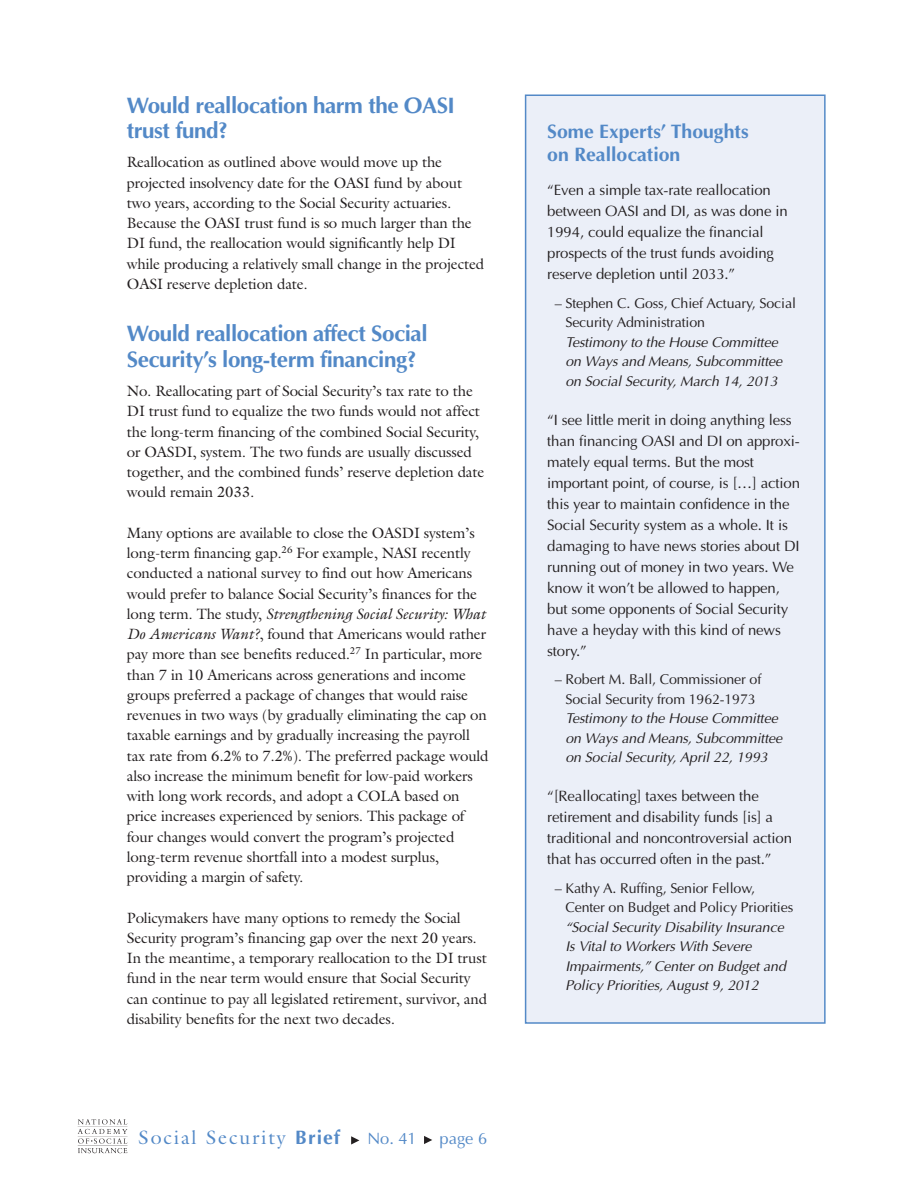
<style>
.page{position:relative;width:918px;height:1188px;background:#fff}
.page>*{position:absolute;margin:0;border:0;box-sizing:border-box;transform-origin:0 0}
.t1{font:700 22.5px/25.5px "Optima";letter-spacing:-.02em;color:#5389c7}
.t2{font:700 19.5px/22.5px "Optima";color:#5389c7}
.t3{font:19.5px "Galliard";letter-spacing:.1em;color:#5389c7}
.t4{font:16.5px "Optima";color:#5389c7}
.t5{font:15px/20.2px "Galliard";letter-spacing:-.01em;color:#231f20}
.t6{font:15px/21px "Optima";letter-spacing:-.01em;color:#231f20}
.t7{font:italic 14.25px/19.5px "Optima";letter-spacing:-.005em;color:#231f20}
.t8{font:14.25px/19.5px "Optima";letter-spacing:-.01em;color:#231f20}
.s1{font-style:italic}
.s2{font-family:"Optima";font-weight:700}
.s3{font-family:"Optima";font-size:13.5px;color:#fff}
.s4{font-family:"Optima";font-size:16.5px}
</style>
<div class="page">
<svg style="left:424px;top:1136px;width:8px;height:8px"></svg>
<svg style="left:351px;top:1136px;width:8px;height:9px"></svg>
<img style="left:77px;top:1119px;width:51px;height:35px">
<div style="left:526px;top:96px;width:298px;height:926px;background:#ebeff8"></div>
<div style="left:525px;top:94px;width:301px;height:930px;border:2px solid #5389c7"></div>
<h1 class="t1" style="left:127px;top:92px;width:330px">Would reallocation harm the OASI trust fund?</h1>
<p class="t5" style="left:127px;top:152px;width:359px">Reallocation as outlined above would move up the projected insolvency date for the OASI fund by about two years, according to the Social Security actuaries.<br>Because the OASI trust fund is so much larger than the DI fund, the reallocation would significantly help DI while producing a relatively small change in the projected OASI reserve depletion date.</p>
<h1 class="t1" style="left:127px;top:321px;width:302px">Would reallocation affect Social<br>Security’s long-term financing?</h1>
<p class="t5" style="left:127px;top:381px;width:359px">No. Reallocating part of Social Security’s tax rate to the DI trust fund to equalize the two funds would not affect the long-term financing of the combined Social Security, or OASDI, system. The two funds are usually discussed together, and the combined funds’ reserve depletion date would remain 2033.</p>
<p class="t5" style="left:127px;top:523px;width:363px">Many options are available to close the OASDI system’s long-term financing gap.<sup>26</sup> For example, NASI recently conducted a national survey to find out how Americans would prefer to balance Social Security’s finances for the long term. The study, <span class="s1">Strengthening Social Security: What Do Americans Want?</span>, found that Americans would rather pay more than see benefits reduced.<sup>27</sup> In particular, more than 7 in 10 Americans across generations and income groups preferred a package of changes that would raise revenues in two ways (by gradually eliminating the cap on taxable earnings and by gradually increasing the payroll tax rate from 6.2% to 7.2%). The preferred package would also increase the minimum benefit for low-paid workers with long work records, and adopt a COLA based on price increases experienced by seniors. This package of four changes would convert the program’s projected long-term revenue shortfall into a modest surplus, providing a margin of safety.</p>
<p class="t5" style="left:127px;top:907px;width:362px">Policymakers have many options to remedy the Social Security program’s financing gap over the next 20 years.<br>In the meantime, a temporary reallocation to the DI trust fund in the near term would ensure that Social Security can continue to pay all legislated retirement, survivor, and disability benefits for the next two decades.</p>
<h2 class="t3" style="left:139px;top:1126px;width:280px">Social Security <span class="s2">Brief</span> <span class="s3">•</span> <span class="s4">No. 41</span></h2>
<p class="t4" style="left:440px;top:1129px;width:49px">page 6</p>
<h2 class="t2" style="left:547px;top:120px;width:203px">Some Experts’ Thoughts on Reallocation</h2>
<p class="t6" style="left:547px;top:179px;width:242px">“Even a simple tax-rate reallocation between OASI and DI, as was done in 1994, could equalize the financial prospects of the trust funds avoiding reserve depletion until 2033.”</p>
<p class="t8" style="left:565px;top:293px;width:232px;text-indent:-11px">– Stephen C. Goss, Chief Actuary, Social<br>Security Administration</p>
<p class="t7" style="left:565px;top:332px;width:219px">Testimony to the House Committee on Ways and Means, Subcommittee on Social Security, March 14, 2013</p>
<p class="t6" style="left:547px;top:409px;width:254px">“I see little merit in doing anything less than financing OASI and DI on approxi&shy;mately equal terms. But the most important point, of course, is […] action this year to maintain confidence in the Social Security system as a whole. It is damaging to have news stories about DI running out of money in two years. We know it won’t be allowed to happen, but some opponents of Social Security have a heyday with this kind of news story.”</p>
<p class="t8" style="left:555px;top:669px;width:208px;text-align:center">– Robert M. Ball, Commissioner of<br>Social Security from 1962-1973</p>
<p class="t7" style="left:565px;top:708px;width:219px">Testimony to the House Committee on Ways and Means, Subcommittee on Social Security, April 22, 1993</p>
<p class="t6" style="left:547px;top:785px;width:246px">“[Reallocating] taxes between the retirement and disability funds [is] a traditional and noncontroversial action that has occurred often in the past.”</p>
<p class="t8" style="left:565px;top:878px;width:229px;text-indent:-11px">– Kathy A. Ruffing, Senior Fellow,<br>Center on Budget and Policy Priorities</p>
<p class="t7" style="left:565px;top:917px;width:222px">“Social Security Disability Insurance Is Vital to Workers With Severe Impairments,” Center on Budget and Policy Priorities, August 9, 2012</p>
</div>
